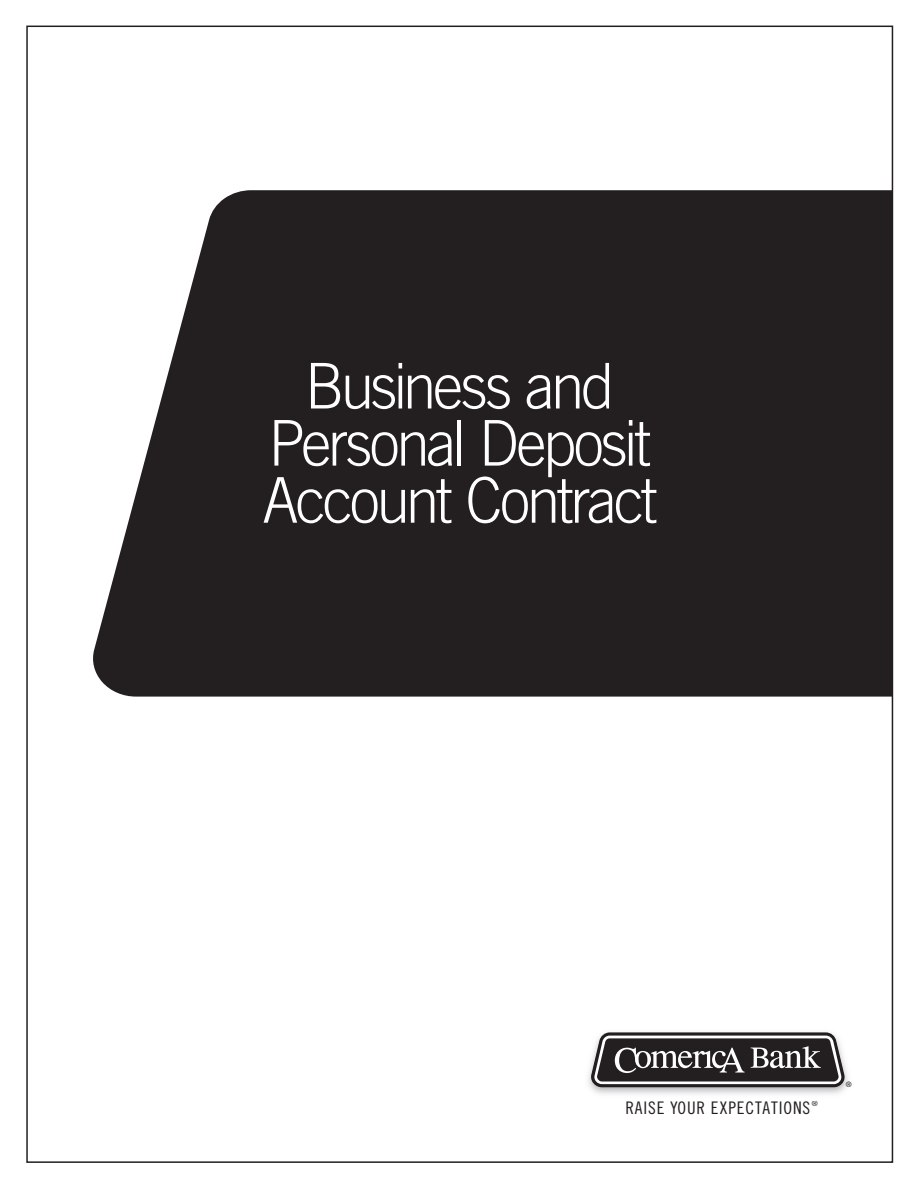
<style>
.page{position:relative;width:918px;height:1188px;background:#fff}
.page>*{position:absolute;margin:0;border:0;box-sizing:border-box;transform-origin:0 0}
.t1{font:300 63.15px/57.2px "Trade Gothic LT Std";letter-spacing:-.055em;color:#fff;text-align:center;scale:.95 1}
.t2{font:17.4px "Trade Gothic LT Std Cn 18";letter-spacing:.05em;color:#231f20}
.t3{font:7.5px "Trade Gothic LT Std Cn 18";color:#231f20}
</style>
<div class="page">
<svg style="left:93px;top:190px;width:797px;height:507px;background:#332f30"></svg>
<svg style="left:590px;top:1032px;width:256px;height:55px"></svg>
<div style="left:892px;top:0;width:26px;height:1188px;background:linear-gradient(to right,#fff,#fff)"></div>
<div style="left:0;top:0;width:918px;height:26px;background:#fff"></div>
<div style="left:0;top:1162px;width:918px;height:26px;background:#fff"></div>
<p class="t1" style="left:262px;top:357px;width:418px">Business and<br>Personal Deposit<br>Account Contract</p>
<p class="t2" style="left:625px;top:1097px;width:186px">RAISE YOUR EXPECTATIONS</p>
<p class="t3" style="left:812px;top:1099px;width:7px">®</p>
<p class="t3" style="left:846px;top:1080px;width:7px">®</p>
</div>
